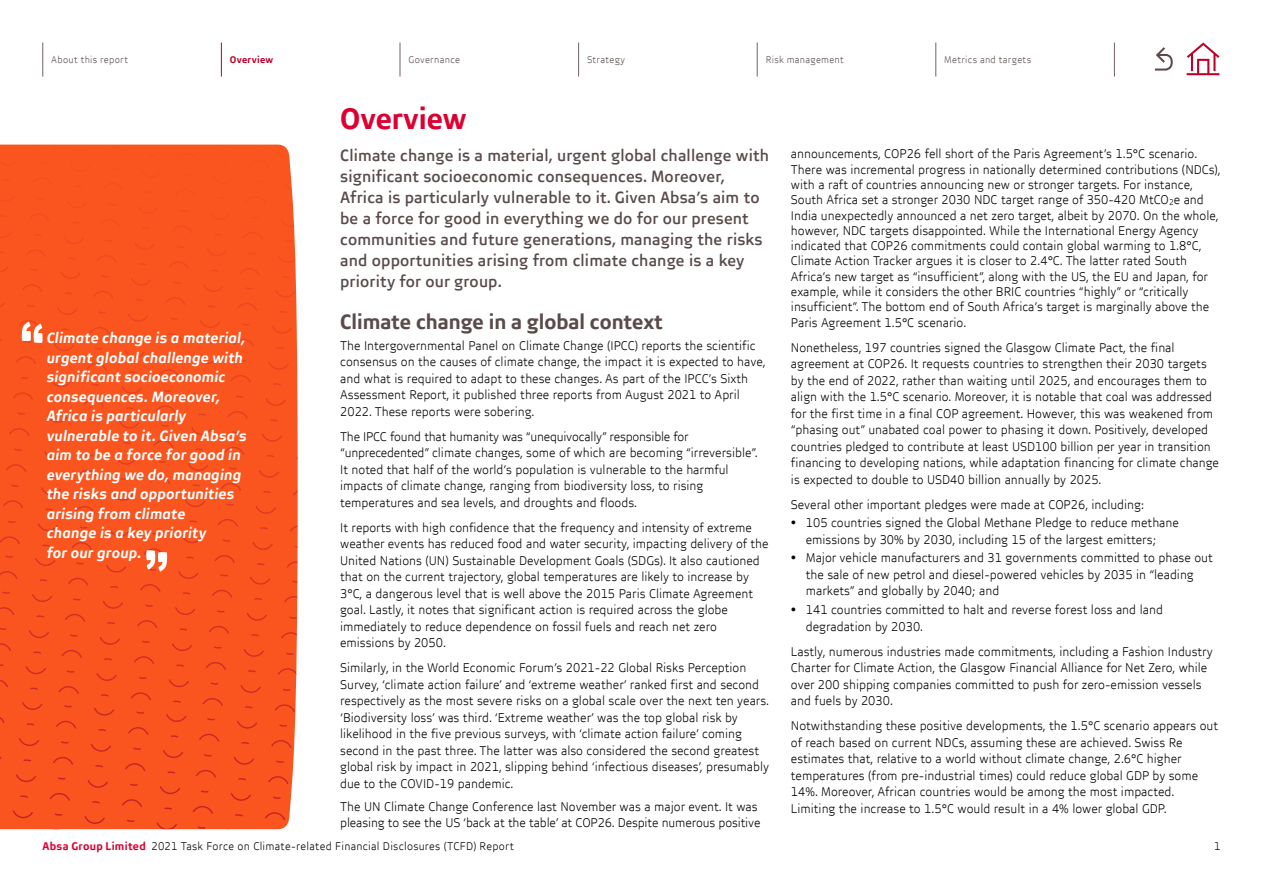
<style>
.page{position:relative;width:1263px;height:893px;background:#fff}
.page>*{position:absolute;margin:0;border:0;box-sizing:border-box;transform-origin:0 0}
.t1{font:700 30px "Brave Sans";color:#dc0032}
.t2{font:700 21px "Brave Sans";color:#5a4b4b}
.t3{font:500 16.5px/21px "Brave Sans";letter-spacing:.01em;color:#5a4b4b}
.t4{font:italic 700 15px/19.5px "Brave Sans";letter-spacing:.015em;color:#fff}
.t5{font:300 12.75px/16.5px "Brave Sans";color:#000}
.t6{font:300 11.25px "Brave Sans";letter-spacing:.025em;color:#000}
.t7{font:300 9.75px "Brave Sans";letter-spacing:.03em;color:#5a4b4b}
.t8{font:700 9.75px "Brave Sans";letter-spacing:.03em;color:#be0028}
.s1{font-size:8.25px}
.s2{font-weight:700;color:#dc0032}
</style>
<div class="page">
<div style="left:0;top:145px;width:298px;height:684px;background:#fa551e"></div>
<svg style="left:22px;top:322px;width:21px;height:21px"></svg>
<svg style="left:146px;top:550px;width:21px;height:22px"></svg>
<hr style="left:400px;top:43px;width:1px;height:34px;background:#736464">
<hr style="left:578px;top:43px;width:1px;height:34px;background:#736464">
<hr style="left:757px;top:43px;width:1px;height:34px;background:#736464">
<hr style="left:935px;top:43px;width:1px;height:34px;background:#736464">
<hr style="left:1114px;top:43px;width:1px;height:34px;background:#736464">
<hr style="left:221px;top:43px;width:1px;height:34px;background:#be0028">
<hr style="left:43px;top:43px;width:1px;height:34px;background:#736464">
<svg style="left:1186px;top:43px;width:33px;height:32px"></svg>
<svg style="left:1155px;top:47px;width:18px;height:24px"></svg>
<p class="t7" style="left:51px;top:54px;width:78px">About this report</p>
<p class="t8" style="left:230px;top:54px;width:45px">Overview</p>
<p class="t7" style="left:408px;top:54px;width:53px">Governance</p>
<p class="t7" style="left:587px;top:54px;width:39px">Strategy</p>
<p class="t7" style="left:766px;top:54px;width:80px">Risk management</p>
<p class="t7" style="left:944px;top:54px;width:88px">Metrics and targets</p>
<p class="t4" style="left:47px;top:328px;width:201px">Climate change is a material, urgent global challenge with significant socioeconomic consequences. Moreover,<br>Africa is particularly vulnerable to it. Given Absa’s aim to be a force for good in everything we do, managing the risks and opportunities arising from climate<br>change is a key priority<br>for our group.</p>
<h1 class="t1" style="left:340px;top:100px;width:128px">Overview</h1>
<p class="t3" style="left:340px;top:145px;width:430px">Climate change is a material, urgent global challenge with significant socioeconomic consequences. Moreover, Africa is particularly vulnerable to it. Given Absa’s aim to be a force for good in everything we do for our present communities and future generations, managing the risks and opportunities arising from climate change is a key priority for our group.</p>
<h2 class="t2" style="left:340px;top:309px;width:324px">Climate change in a global context</h2>
<p class="t5" style="left:340px;top:337px;width:427px">The Intergovernmental Panel on Climate Change (IPCC) reports the scientific consensus on the causes of climate change, the impact it is expected to have, and what is required to adapt to these changes. As part of the IPCC’s Sixth Assessment Report, it published three reports from August 2021 to April 2022. These reports were sobering.</p>
<p class="t5" style="left:340px;top:428px;width:419px">The IPCC found that humanity was “unequivocally” responsible for “unprecedented” climate changes, some of which are becoming “irreversible”.<br>It noted that half of the world’s population is vulnerable to the harmful impacts of climate change, ranging from biodiversity loss, to rising temperatures and sea levels, and droughts and floods.</p>
<p class="t5" style="left:340px;top:519px;width:430px">It reports with high confidence that the frequency and intensity of extreme weather events has reduced food and water security, impacting delivery of the United Nations (UN) Sustainable Development Goals (SDGs). It also cautioned that on the current trajectory, global temperatures are likely to increase by 3°C, a dangerous level that is well above the 2015 Paris Climate Agreement goal. Lastly, it notes that significant action is required across the globe immediately to reduce dependence on fossil fuels and reach net zero emissions by 2050.</p>
<p class="t5" style="left:340px;top:659px;width:430px">Similarly, in the World Economic Forum’s 2021-22 Global Risks Perception Survey, ‘climate action failure’ and ‘extreme weather’ ranked first and second respectively as the most severe risks on a global scale over the next ten years. ‘Biodiversity loss’ was third. ‘Extreme weather’ was the top global risk by likelihood in the five previous surveys, with ‘climate action failure’ coming second in the past three. The latter was also considered the second greatest global risk by impact in 2021, slipping behind ‘infectious diseases’, presumably due to the COVID-19 pandemic.</p>
<p class="t5" style="left:340px;top:799px;width:422px;line-height:15.3px">The UN Climate Change Conference last November was a major event. It was pleasing to see the US ‘back at the table’ at COP26. Despite numerous positive</p>
<p class="t5" style="left:791px;top:146px;width:431px;line-height:15.3px">announcements, COP26 fell short of the Paris Agreement’s 1.5°C scenario.<br>There was incremental progress in nationally determined contributions (NDCs), with a raft of countries announcing new or stronger targets. For instance, South Africa set a stronger 2030 NDC target range of 350-420 MtCO<span class="s1">2</span>e and India unexpectedly announced a net zero target, albeit by 2070. On the whole, however, NDC targets disappointed. While the International Energy Agency indicated that COP26 commitments could contain global warming to 1.8°C, Climate Action Tracker argues it is closer to 2.4°C. The latter rated South Africa’s new target as “insufficient”, along with the US, the EU and Japan, for example, while it considers the other BRIC countries “highly” or “critically insufficient”. The bottom end of South Africa’s target is marginally above the Paris Agreement 1.5°C scenario.</p>
<p class="t5" style="left:791px;top:339px;width:429px">Nonetheless, 197 countries signed the Glasgow Climate Pact, the final agreement at COP26. It requests countries to strengthen their 2030 targets by the end of 2022, rather than waiting until 2025, and encourages them to align with the 1.5°C scenario. Moreover, it is notable that coal was addressed for the first time in a final COP agreement. However, this was weakened from “phasing out” unabated coal power to phasing it down. Positively, developed countries pledged to contribute at least USD100 billion per year in transition financing to developing nations, while adaptation financing for climate change is expected to double to USD40 billion annually by 2025.</p>
<p class="t5" style="left:806px;top:495px;width:375px;line-height:18.6px;text-indent:-15px">Several other important pledges were made at COP26, including:<br>105 countries signed the Global Methane Pledge to reduce methane</p>
<p class="t5" style="left:806px;top:530px;width:408px;line-height:18.6px">emissions by 30% by 2030, including 15 of the largest emitters;<br>Major vehicle manufacturers and 31 governments committed to phase out</p>
<p class="t5" style="left:806px;top:566px;width:389px">the sale of new petrol and diesel-powered vehicles by 2035 in “leading markets” and globally by 2040; and</p>
<p class="t5" style="left:806px;top:601px;width:359px">141 countries committed to halt and reverse forest loss and land degradation by 2030.</p>
<p class="t5" style="left:791px;top:643px;width:423px">Lastly, numerous industries made commitments, including a Fashion Industry Charter for Climate Action, the Glasgow Financial Alliance for Net Zero, while over 200 shipping companies committed to push for zero-emission vessels and fuels by 2030.</p>
<p class="t5" style="left:791px;top:717px;width:429px">Notwithstanding these positive developments, the 1.5°C scenario appears out of reach based on current NDCs, assuming these are achieved. Swiss Re estimates that, relative to a world without climate change, 2.6°C higher temperatures (from pre-industrial times) could reduce global GDP by some 14%. Moreover, African countries would be among the most impacted.<br>Limiting the increase to 1.5°C would result in a 4% lower global GDP.</p>
<p class="t6" style="left:43px;top:840px;width:473px"><span class="s2">Absa Group Limited</span> 2021 Task Force on Climate-related Financial Disclosures (TCFD) Report</p>
<p class="t6" style="left:1214px;top:840px;width:8px">1</p>
</div>
